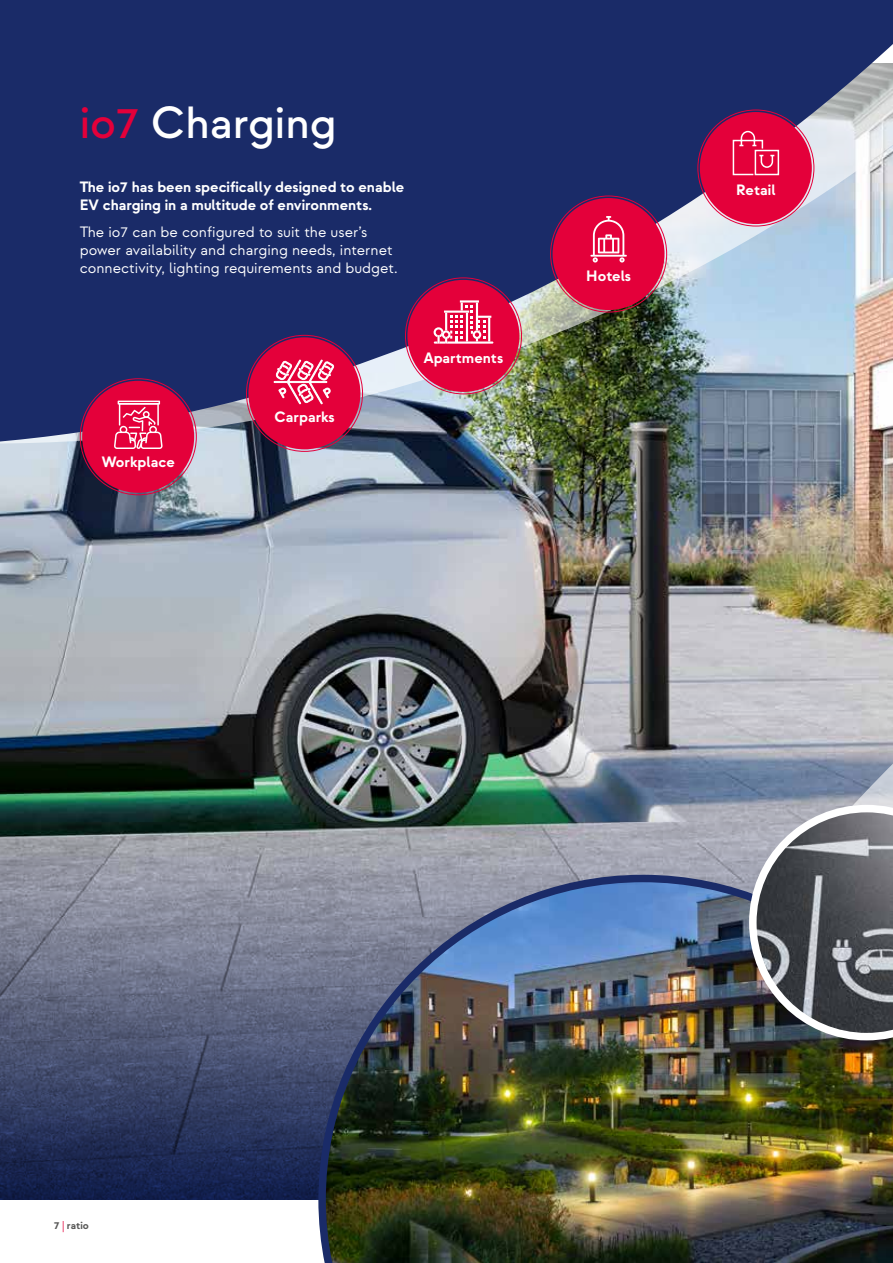
<style>
.page{position:relative;width:893px;height:1263px;background:#fff}
.page>*{position:absolute;margin:0;border:0;box-sizing:border-box;transform-origin:0 0}
.t1{font:500 45px "Strawford";color:#fff}
.t2{font:15px/18px "Strawford";color:#fff}
.t3{font:700 15px/18px "Strawford";color:#fff}
.t4{font:700 10.5px "Strawford";color:#575756}
.s1{color:#e4003a}
.s2{font-weight:400;color:#e4003a}
</style>
<div class="page">
<img style="left:0;top:448px;width:446px;height:751px">
<img style="left:446px;top:448px;width:132px;height:427px">
<img style="left:578px;top:448px;width:315px;height:427px">
<svg style="left:0;top:0;width:893px;height:448px;background:#3f4e7a"></svg>
<div style="left:54px;top:105px;width:6px;height:45px;background:#1a2b68"></div>
<img style="left:318px;top:875px;width:575px;height:388px">
<svg style="left:749px;top:805px;width:144px;height:235px;background:#6f7277"></svg>
<div style="left:82px;top:381px;width:112px;height:112px;background:#e4003a;border-radius:50%"></div>
<svg style="left:118px;top:401px;width:42px;height:4px"></svg>
<svg style="left:114px;top:403px;width:49px;height:46px"></svg>
<div style="left:248px;top:337px;width:112px;height:112px;background:#e4003a;border-radius:50%"></div>
<svg style="left:274px;top:359px;width:60px;height:45px"></svg>
<div style="left:407px;top:280px;width:112px;height:112px;background:#e4003a;border-radius:50%"></div>
<svg style="left:434px;top:300px;width:59px;height:44px"></svg>
<div style="left:552px;top:198px;width:112px;height:112px;background:#e4003a;border-radius:50%"></div>
<svg style="left:590px;top:216px;width:37px;height:46px"></svg>
<div style="left:700px;top:112px;width:112px;height:112px;background:#e4003a;border-radius:50%"></div>
<svg style="left:732px;top:130px;width:48px;height:46px"></svg>
<h1 class="t1" style="left:80px;top:95px;width:258px"><span class="s1">io7</span> Charging</h1>
<p class="t3" style="left:80px;top:178px;width:326px">The io7 has been specifically designed to enable<br>EV charging in a multitude of environments.</p>
<p class="t2" style="left:80px;top:223px;width:319px">The io7 can be configured to suit the user’s power availability and charging needs, internet connectivity, lighting requirements and budget.</p>
<p class="t3" style="left:102px;top:453px;width:75px">Workplace</p>
<p class="t3" style="left:274px;top:408px;width:62px">Carparks</p>
<p class="t3" style="left:424px;top:349px;width:81px">Apartments</p>
<p class="t3" style="left:586px;top:267px;width:46px">Hotels</p>
<p class="t3" style="left:736px;top:181px;width:41px">Retail</p>
<p class="t4" style="left:54px;top:1218px;width:36px">7 <span class="s2">|</span> ratio</p>
</div>
